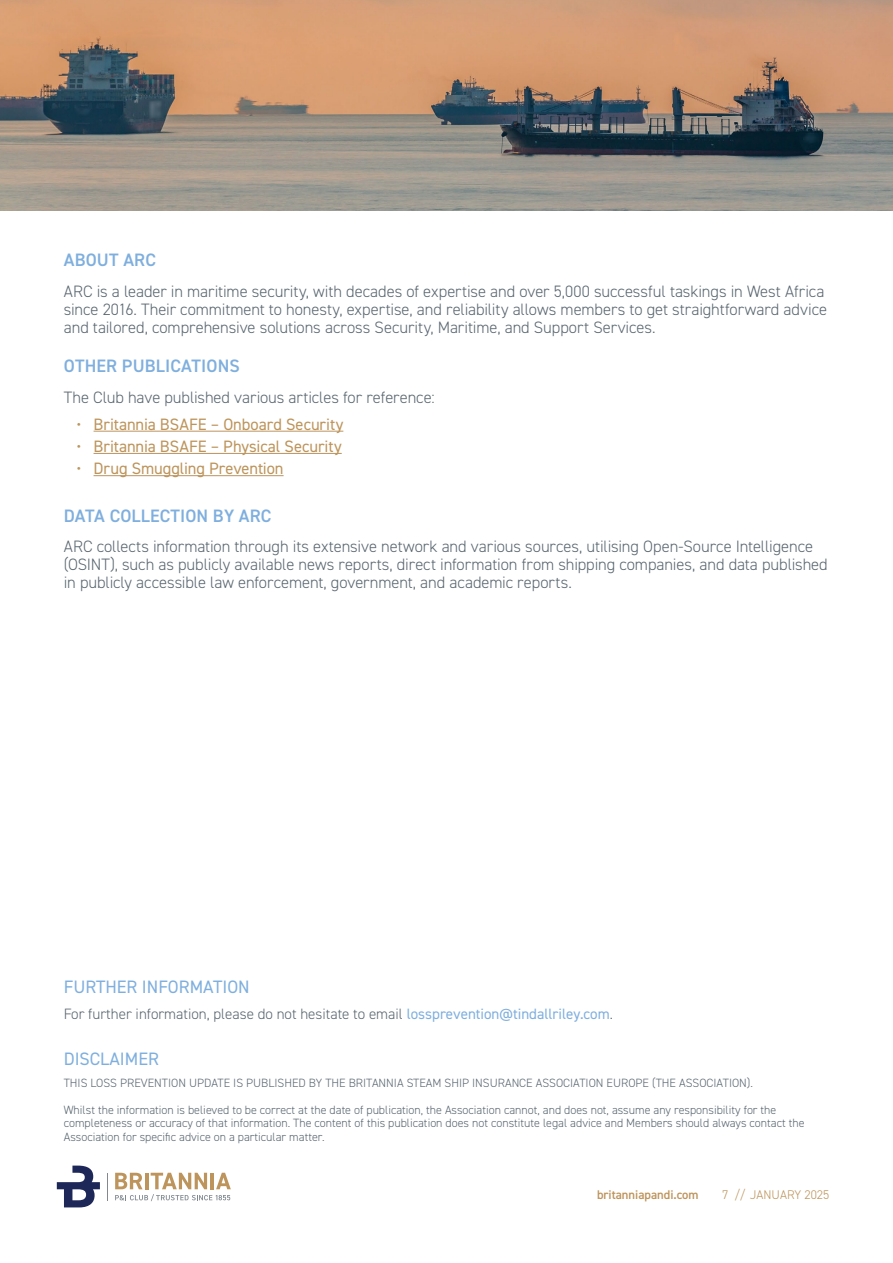
<style>
.page{position:relative;width:893px;height:1263px;background:#fff}
.page>*{position:absolute;margin:0;border:0;box-sizing:border-box;transform-origin:0 0}
.t1{font:600 18px "DIN2014";letter-spacing:.01em;color:#7fafde}
.t2{font:18px "DIN2014";color:#7fafde}
.t3{font:300 16.5px/18px "DIN2014";letter-spacing:-.005em;color:#596670}
.t4{font:16.5px "DIN2014";color:#bd945b}
.t5{font:300 15px "DIN2014";color:#596670}
.t6{font:600 12.6px "DIN2014";color:#bd945b}
.t7{font:300 12.6px "DIN2014";color:#bd945b}
.t8{font:300 12px/13.5px "DIN2014";color:#596670}
.s1{font-weight:400;color:#7fafde}
</style>
<div class="page">
<svg style="left:57px;top:1165px;width:43px;height:42px"></svg>
<svg style="left:115px;top:1173px;width:116px;height:28px"></svg>
<svg style="left:107px;top:1173px;width:1px;height:27px"></svg>
<hr style="left:94px;top:431px;width:249px;height:1px;background:#bd945b">
<hr style="left:94px;top:453px;width:248px;height:1px;background:#bd945b">
<hr style="left:94px;top:475px;width:190px;height:1px;background:#bd945b">
<img style="left:0;top:0;width:893px;height:210px">
<p class="t1" style="left:64px;top:248px;width:94px">ABOUT ARC</p>
<p class="t3" style="left:64px;top:283px;width:765px">ARC is a leader in maritime security, with decades of expertise and over 5,000 successful taskings in West Africa since 2016. Their commitment to honesty, expertise, and reliability allows members to get straightforward advice and tailored, comprehensive solutions across Security, Maritime, and Support Services.</p>
<p class="t1" style="left:64px;top:354px;width:178px">OTHER PUBLICATIONS</p>
<p class="t3" style="left:64px;top:388px;width:373px">The Club have published various articles for reference:</p>
<p class="t4" style="left:77px;top:413px;width:268px">• Britannia BSAFE – Onboard Security</p>
<p class="t4" style="left:77px;top:436px;width:267px">• Britannia BSAFE – Physical Security</p>
<p class="t4" style="left:77px;top:458px;width:209px">• Drug Smuggling Prevention</p>
<p class="t1" style="left:64px;top:503px;width:209px">DATA COLLECTION BY ARC</p>
<p class="t3" style="left:64px;top:538px;width:765px">ARC collects information through its extensive network and various sources, utilising Open-Source Intelligence (OSINT), such as publicly available news reports, direct information from shipping companies, and data published in publicly accessible law enforcement, government, and academic reports.</p>
<p class="t2" style="left:64px;top:975px;width:187px">FURTHER INFORMATION</p>
<p class="t5" style="left:64px;top:1005px;width:551px">For further information, please do not hesitate to email <span class="s1">lossprevention@tindallriley.com</span>.</p>
<p class="t2" style="left:64px;top:1047px;width:97px">DISCLAIMER</p>
<p class="t8" style="left:64px;top:1076px;width:691px">THIS LOSS PREVENTION UPDATE IS PUBLISHED BY THE BRITANNIA STEAM SHIP INSURANCE ASSOCIATION EUROPE (THE ASSOCIATION).</p>
<p class="t8" style="left:64px;top:1103px;width:742px">Whilst the information is believed to be correct at the date of publication, the Association cannot, and does not, assume any responsibility for the completeness or accuracy of that information. The content of this publication does not constitute legal advice and Members should always contact the<br>Association for specific advice on a particular matter.</p>
<p class="t6" style="left:597px;top:1186px;width:103px">britanniapandi.com</p>
<p class="t7" style="left:722px;top:1187px;width:109px">7 // JANUARY 2025</p>
</div>
